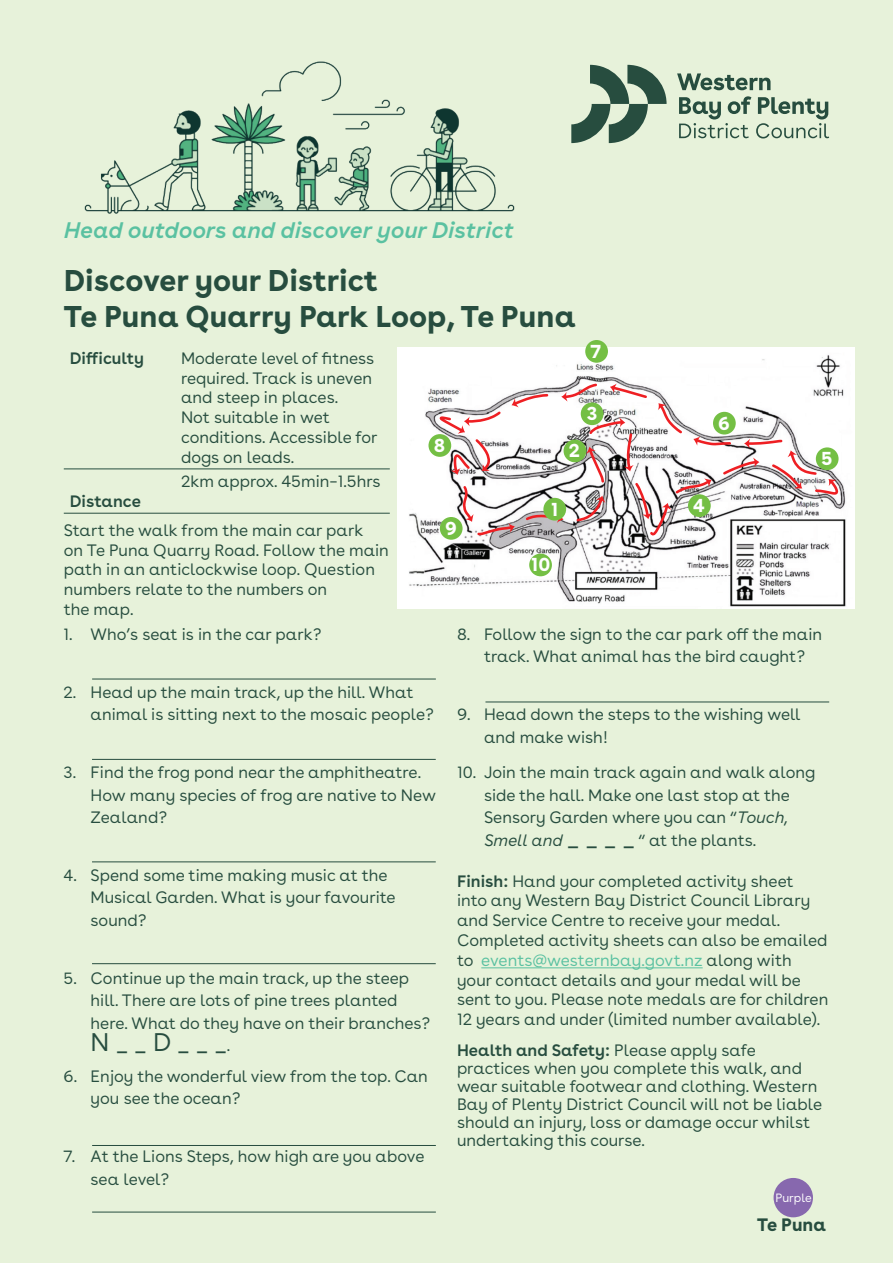
<style>
.page{position:relative;width:893px;height:1263px;background:#e7f2da}
.page>*{position:absolute;margin:0;border:0;box-sizing:border-box;transform-origin:0 0}
.t1{font:700 30px/36px "Buenos Aires";color:#274d3f}
.t2{font:25.5px "Buenos Aires";color:#274d3f}
.t3{font:italic 600 22.5px "Buenos Aires";color:#5ac1a1}
.t4{font:700 19.05px "Buenos Aires";color:#fff}
.t5{font:700 18px "Buenos Aires";color:#274d3f}
.t6{font:16.5px/19.8px "Buenos Aires";color:#274d3f}
.t7{font:600 16.5px "Buenos Aires";color:#274d3f}
.t8{font:12px "Buenos Aires";color:#fff}
.s1{font-size:16.5px}
.s2{font-style:italic}
.s3{font-size:25.5px}
.s4{font-weight:600}
.s5{color:#5ac1a1}
</style>
<div class="page">
<svg style="left:571px;top:65px;width:258px;height:78px"></svg>
<hr style="left:64px;top:468px;width:111px;height:1px;background:#274d3f">
<hr style="left:175px;top:468px;width:215px;height:1px;background:#274d3f">
<hr style="left:64px;top:513px;width:111px;height:1px;background:#274d3f">
<hr style="left:175px;top:513px;width:215px;height:1px;background:#274d3f">
<img style="left:84px;top:61px;width:431px;height:153px">
<hr style="left:481px;top:967px;width:222px;height:1px;background:#5ac1a1">
<hr style="left:92px;top:1212px;width:344px;height:1px;background:#274d3f">
<hr style="left:92px;top:679px;width:344px;height:1px;background:#274d3f">
<hr style="left:485px;top:702px;width:344px;height:1px;background:#274d3f">
<hr style="left:92px;top:759px;width:344px;height:1px;background:#274d3f">
<hr style="left:92px;top:861px;width:344px;height:1px;background:#274d3f">
<hr style="left:92px;top:963px;width:344px;height:1px;background:#274d3f">
<div style="left:774px;top:1178px;width:39px;height:39px;background:#8768ae;border-radius:50%"></div>
<hr style="left:92px;top:1145px;width:344px;height:1px;background:#274d3f">
<img style="left:397px;top:347px;width:458px;height:261px">
<svg style="left:438px;top:382px;width:401px;height:157px;background:#ddd4d5"></svg>
<div style="left:543px;top:498px;width:23px;height:22px;background:#74bf44;border-radius:50%"></div>
<div style="left:440px;top:517px;width:23px;height:23px;background:#74bf44;border-radius:50%"></div>
<div style="left:585px;top:340px;width:23px;height:23px;background:#74bf44;border-radius:50%"></div>
<div style="left:816px;top:447px;width:22px;height:23px;background:#74bf44;border-radius:50%"></div>
<div style="left:564px;top:440px;width:22px;height:22px;background:#74bf44;border-radius:50%"></div>
<div style="left:428px;top:434px;width:23px;height:23px;background:#74bf44;border-radius:50%"></div>
<div style="left:529px;top:554px;width:23px;height:22px;background:#74bf44;border-radius:50%"></div>
<div style="left:581px;top:402px;width:22px;height:23px;background:#74bf44;border-radius:50%"></div>
<div style="left:688px;top:494px;width:23px;height:23px;background:#74bf44;border-radius:50%"></div>
<div style="left:713px;top:412px;width:23px;height:22px;background:#74bf44;border-radius:50%"></div>
<h3 class="t3" style="left:64px;top:211px;width:452px">Head outdoors and discover your District</h3>
<h1 class="t1" style="left:64px;top:259px;width:513px">Discover your District<br>Te Puna Quarry Park Loop, Te Puna</h1>
<p class="t7" style="left:70px;top:344px;width:76px">Difficulty</p>
<p class="t6" style="left:181px;top:347px;width:198px">Moderate level of fitness required. Track is uneven and steep in places.<br>Not suitable in wet conditions. Accessible for dogs on leads.</p>
<p class="t7" style="left:70px;top:487px;width:73px">Distance</p>
<p class="t4" style="left:590px;top:335px;width:12px">7</p>
<p class="t4" style="left:587px;top:397px;width:12px">3</p>
<p class="t4" style="left:718px;top:406px;width:13px">6</p>
<p class="t4" style="left:434px;top:429px;width:13px">8</p>
<p class="t4" style="left:569px;top:434px;width:13px">2</p>
<p class="t4" style="left:821px;top:442px;width:13px">5</p>
<p class="t6" style="left:181px;top:470px;width:201px">2km approx. 45min–1.5hrs</p>
<p class="t6" style="left:64px;top:519px;width:327px">Start the walk from the main car park<br>on Te Puna Quarry Road. Follow the main path in an anticlockwise loop. Question numbers relate to the numbers on<br>the map.</p>
<p class="t6" style="left:64px;top:623px;width:259px">1. Who’s seat is in the car park?</p>
<p class="t4" style="left:693px;top:489px;width:13px">4</p>
<p class="t4" style="left:551px;top:493px;width:9px">1</p>
<p class="t4" style="left:445px;top:512px;width:13px">9</p>
<p class="t4" style="left:531px;top:548px;width:21px">10</p>
<p class="t6" style="left:457px;top:621px;width:367px;line-height:22.5px;text-align:center">8. Follow the sign to the car park off the main track. What animal has the bird caught?</p>
<p class="t6" style="left:91px;top:679px;width:345px;line-height:22.5px;text-indent:-27px">2. Head up the main track, up the hill. What animal is sitting next to the mosaic people?</p>
<p class="t6" style="left:91px;top:759px;width:347px;line-height:22.5px;text-indent:-27px">3. Find the frog pond near the amphitheatre.<br>How many species of frog are native to New<br>Zealand?</p>
<p class="t6" style="left:91px;top:862px;width:307px;line-height:22.5px;text-indent:-27px">4. Spend some time making music at the<br>Musical Garden. What is your favourite sound?</p>
<p class="t6" style="left:91px;top:965px;width:341px;line-height:22.5px;text-indent:-27px">5. Continue up the main track, up the steep hill. There are lots of pine trees planted here. What do they have on their branches?</p>
<h2 class="t2" style="left:91px;top:1022px;width:141px">N _ _ D _ _ _<span class="s1">.</span></h2>
<p class="t6" style="left:91px;top:1063px;width:339px;line-height:22.5px;text-indent:-27px">6. Enjoy the wonderful view from the top. Can you see the ocean?</p>
<p class="t6" style="left:91px;top:1143px;width:335px;line-height:22.5px;text-indent:-27px">7. At the Lions Steps, how high are you above sea level?</p>
<p class="t6" style="left:484px;top:702px;width:318px;line-height:22.5px;text-indent:-27px">9. Head down the steps to the wishing well and make wish!</p>
<p class="t6" style="left:484px;top:759px;width:333px;line-height:22.5px;text-indent:-27px">10. Join the main track again and walk along side the hall. Make one last stop at the Sensory Garden where you can “<span class="s2">Touch, Smell and</span> <span class="s3">_ _ _ _</span> “ at the plants.</p>
<p class="t6" style="left:457px;top:869px;width:373px"><span class="s4">Finish:</span> Hand your completed activity sheet<br>into any Western Bay District Council Library and Service Centre to receive your medal.<br>Completed activity sheets can also be emailed to <span class="s5">events@westernbay.govt.nz</span> along with your contact details and your medal will be sent to you. Please note medals are for children 12 years and under (limited number available).</p>
<p class="t6" style="left:457px;top:1040px;width:367px;line-height:18px"><span class="s4">Health and Safety:</span> Please apply safe practices when you complete this walk, and wear suitable footwear and clothing. Western Bay of Plenty District Council will not be liable should an injury, loss or damage occur whilst undertaking this course.</p>
<p class="t8" style="left:775px;top:1188px;width:38px">Purple</p>
<p class="t5" style="left:757px;top:1209px;width:70px">Te Puna</p>
</div>
